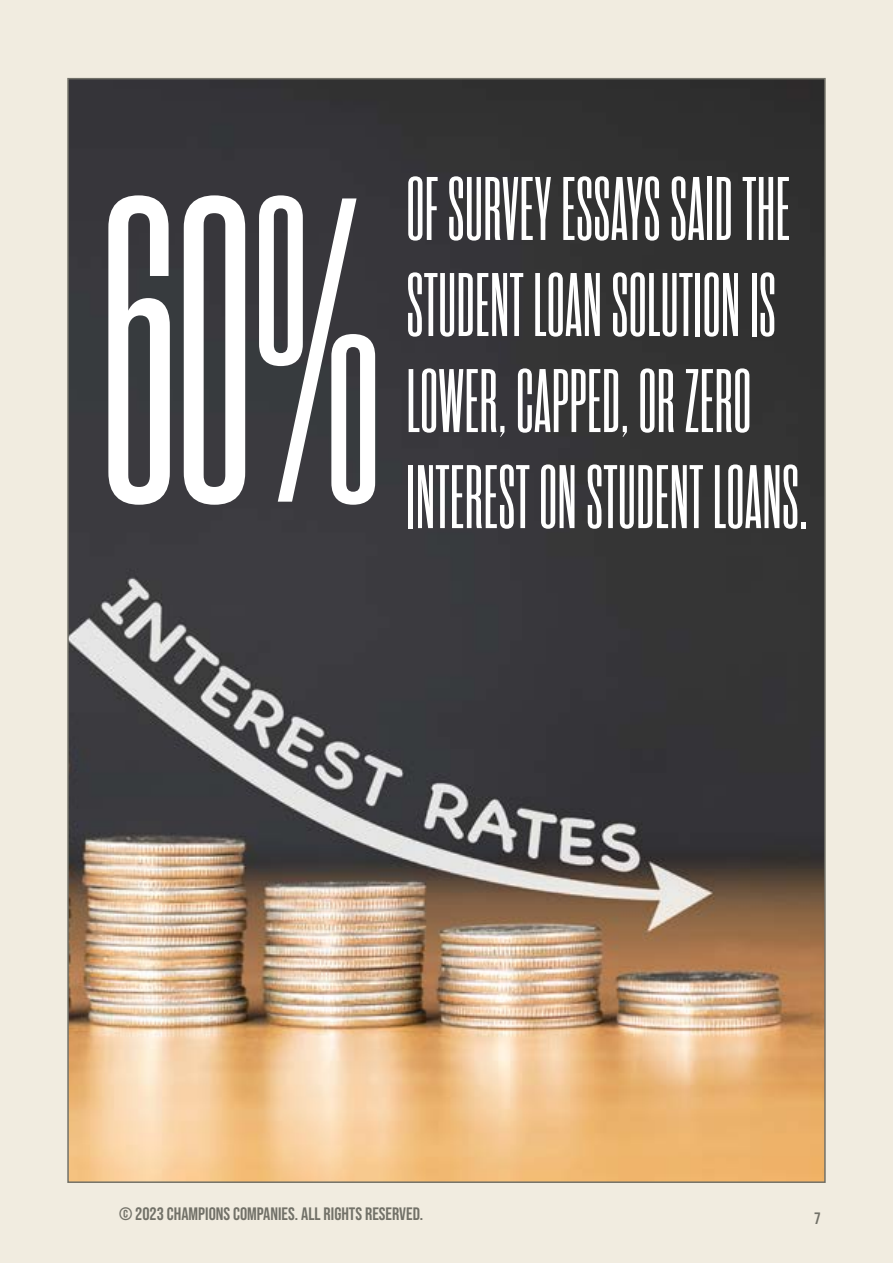
<style>
.page{position:relative;width:893px;height:1263px;background:#f1ece0}
.page>*{position:absolute;margin:0;border:0;box-sizing:border-box;transform-origin:0 0}
.t1{font:600 433.2px "Rama Gothic C";color:#fff}
.t2{font:600 90px/96px "Rama Gothic C";letter-spacing:.01em;color:#fff}
.t3{font:18px "Bebas Neue";color:#727168}
.t4{font:16.5px "Bebas Neue";color:#727168}
</style>
<div class="page">
<img style="left:70px;top:81px;width:753px;height:1099px">
<h1 class="t1" style="left:101px;top:159px;width:282px">60%</h1>
<p class="t2" style="left:407px;top:163px;width:385px">OF SURVEY ESSAYS SAID THE<br>STUDENT LOAN SOLUTION IS<br>LOWER, CAPPED, OR ZERO</p>
<p class="t2" style="left:407px;top:451px;width:402px">INTEREST ON STUDENT LOANS.</p>
<p class="t3" style="left:119px;top:1204px;width:306px">© 2023 CHAMPIONS COMPANIES. ALL RIGHTS RESERVED.</p>
<p class="t4" style="left:814px;top:1209px;width:8px">7</p>
</div>
